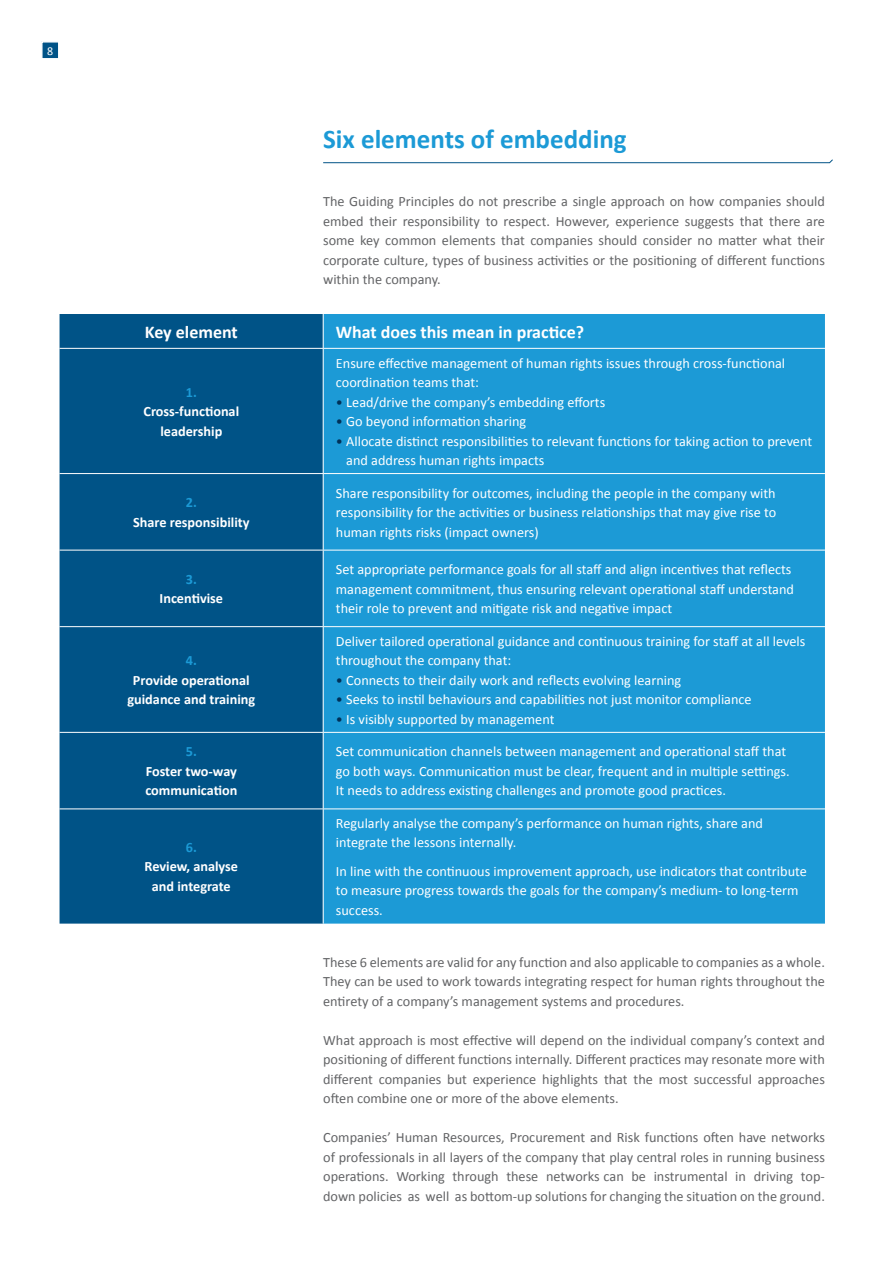
<style>
.page{position:relative;width:893px;height:1263px;background:#fff}
.page>*{position:absolute;margin:0;border:0;box-sizing:border-box;transform-origin:0 0}
.t1{font:700 27px "Calibri";color:#1c9ad6}
.t2{font:700 18px "Calibri";color:#fff}
.t3{font:14.25px/19.5px "Calibri";color:#fff}
.t4{font:14.25px/19.5px "Calibri";color:#636466;text-align:justify}
.t5{font:700 14.25px/19.5px "Calibri";color:#fff;text-align:center}
.t6{font:700 14.25px "Calibri";color:#1c9ad6}
.t7{font:12px "Calibri";color:#fff}
.s1{color:#003158}
</style>
<div class="page">
<div style="left:60px;top:314px;width:263px;height:610px;background:#005387"></div>
<div style="left:323px;top:314px;width:502px;height:610px;background:#1c9ad6"></div>
<hr style="left:323px;top:314px;width:1px;height:34px;background:#fff">
<hr style="left:60px;top:348px;width:263px;height:1px;background:#fff">
<hr style="left:323px;top:348px;width:502px;height:1px;background:#fff">
<hr style="left:323px;top:349px;width:1px;height:124px;background:#fff">
<hr style="left:60px;top:473px;width:263px;height:1px;background:#fff">
<hr style="left:323px;top:473px;width:502px;height:1px;background:#fff">
<hr style="left:323px;top:474px;width:1px;height:76px;background:#fff">
<hr style="left:60px;top:550px;width:263px;height:1px;background:#fff">
<hr style="left:323px;top:550px;width:502px;height:1px;background:#fff">
<hr style="left:323px;top:550px;width:1px;height:76px;background:#fff">
<hr style="left:60px;top:626px;width:263px;height:1px;background:#fff">
<hr style="left:323px;top:626px;width:502px;height:1px;background:#fff">
<hr style="left:323px;top:627px;width:1px;height:105px;background:#fff">
<hr style="left:60px;top:732px;width:263px;height:1px;background:#fff">
<hr style="left:323px;top:732px;width:502px;height:1px;background:#fff">
<hr style="left:323px;top:733px;width:1px;height:75px;background:#fff">
<hr style="left:60px;top:808px;width:263px;height:1px;background:#fff">
<hr style="left:323px;top:808px;width:502px;height:1px;background:#fff">
<hr style="left:323px;top:809px;width:1px;height:114px;background:#fff">
<div style="left:42px;top:42px;width:17px;height:17px;background:#005387"></div>
<div style="left:41px;top:41px;width:19px;height:19px;border:2px solid #fff"></div>
<svg style="left:323px;top:159px;width:510px;height:4px"></svg>
<p class="t7" style="left:47px;top:43px;width:8px">8</p>
<h1 class="t1" style="left:323px;top:122px;width:305px">Six elements of embedding</h1>
<p class="t4" style="left:323px;top:192px;width:503px">The Guiding Principles do not prescribe a single approach on how companies should embed their responsibility to respect. However, experience suggests that there are some key common elements that companies should consider no matter what their corporate culture, types of business activities or the positioning of different functions within the company.</p>
<p class="t2" style="left:145px;top:320px;width:94px">Key element</p>
<p class="t2" style="left:336px;top:320px;width:250px">What does this mean in practice?</p>
<p class="t6" style="left:186px;top:383px;width:13px">1.</p>
<p class="t5" style="left:144px;top:402px;width:97px">Cross-functional leadership</p>
<p class="t6" style="left:186px;top:493px;width:13px">2.</p>
<p class="t5" style="left:133px;top:512px;width:118px">Share responsibility</p>
<p class="t6" style="left:186px;top:570px;width:13px">3.</p>
<p class="t5" style="left:160px;top:589px;width:65px">Incentivise</p>
<p class="t6" style="left:186px;top:651px;width:13px">4.</p>
<p class="t5" style="left:127px;top:670px;width:129px">Provide operational guidance and training</p>
<p class="t6" style="left:186px;top:742px;width:13px">5.</p>
<p class="t5" style="left:145px;top:761px;width:93px;text-align:left">Foster two-way communication</p>
<p class="t6" style="left:186px;top:838px;width:13px">6.</p>
<p class="t5" style="left:145px;top:857px;width:95px">Review, analyse and integrate</p>
<p class="t3" style="left:336px;top:353px;width:451px">Ensure effective management of human rights issues through cross-functional coordination teams that:</p>
<p class="t3" style="left:336px;top:392px;width:271px"><span class="s1">•</span> Lead/drive the company’s embedding efforts</p>
<p class="t3" style="left:336px;top:412px;width:192px"><span class="s1">•</span> Go beyond information sharing</p>
<p class="t3" style="left:346px;top:431px;width:467px;text-indent:-10px"><span class="s1">•</span> Allocate distinct responsibilities to relevant functions for taking action to prevent and address human rights impacts</p>
<p class="t3" style="left:336px;top:483px;width:442px;text-align:justify">Share responsibility for outcomes, including the people in the company with responsibility for the activities or business relationships that may give rise to human rights risks (impact owners)</p>
<p class="t3" style="left:336px;top:560px;width:460px">Set appropriate performance goals for all staff and align incentives that reflects management commitment, thus ensuring relevant operational staff understand their role to prevent and mitigate risk and negative impact</p>
<p class="t3" style="left:336px;top:631px;width:471px">Deliver tailored operational guidance and continuous training for staff at all levels throughout the company that:</p>
<p class="t3" style="left:336px;top:670px;width:347px"><span class="s1">•</span> Connects to their daily work and reflects evolving learning</p>
<p class="t3" style="left:336px;top:690px;width:417px"><span class="s1">•</span> Seeks to instil behaviours and capabilities not just monitor compliance</p>
<p class="t3" style="left:336px;top:709px;width:220px"><span class="s1">•</span> Is visibly supported by management</p>
<p class="t3" style="left:336px;top:742px;width:455px">Set communication channels between management and operational staff that go both ways. Communication must be clear, frequent and in multiple settings.<br>It needs to address existing challenges and promote good practices.</p>
<p class="t3" style="left:336px;top:813px;width:429px">Regularly analyse the company’s performance on human rights, share and integrate the lessons internally.</p>
<p class="t3" style="left:336px;top:861px;width:472px">In line with the continuous improvement approach, use indicators that contribute to measure progress towards the goals for the company’s medium- to long-term success.</p>
<p class="t4" style="left:323px;top:952px;width:503px">These 6 elements are valid for any function and also applicable to companies as a whole.<br>They can be used to work towards integrating respect for human rights throughout the entirety of a company’s management systems and procedures.</p>
<p class="t4" style="left:323px;top:1030px;width:503px">What approach is most effective will depend on the individual company’s context and positioning of different functions internally. Different practices may resonate more with different companies but experience highlights that the most successful approaches often combine one or more of the above elements.</p>
<p class="t4" style="left:323px;top:1128px;width:503px">Companies’ Human Resources, Procurement and Risk functions often have networks of professionals in all layers of the company that play central roles in running business operations. Working through these networks can be instrumental in driving top&shy;down policies as well as bottom-up solutions for changing the situation on the ground.</p>
</div>
